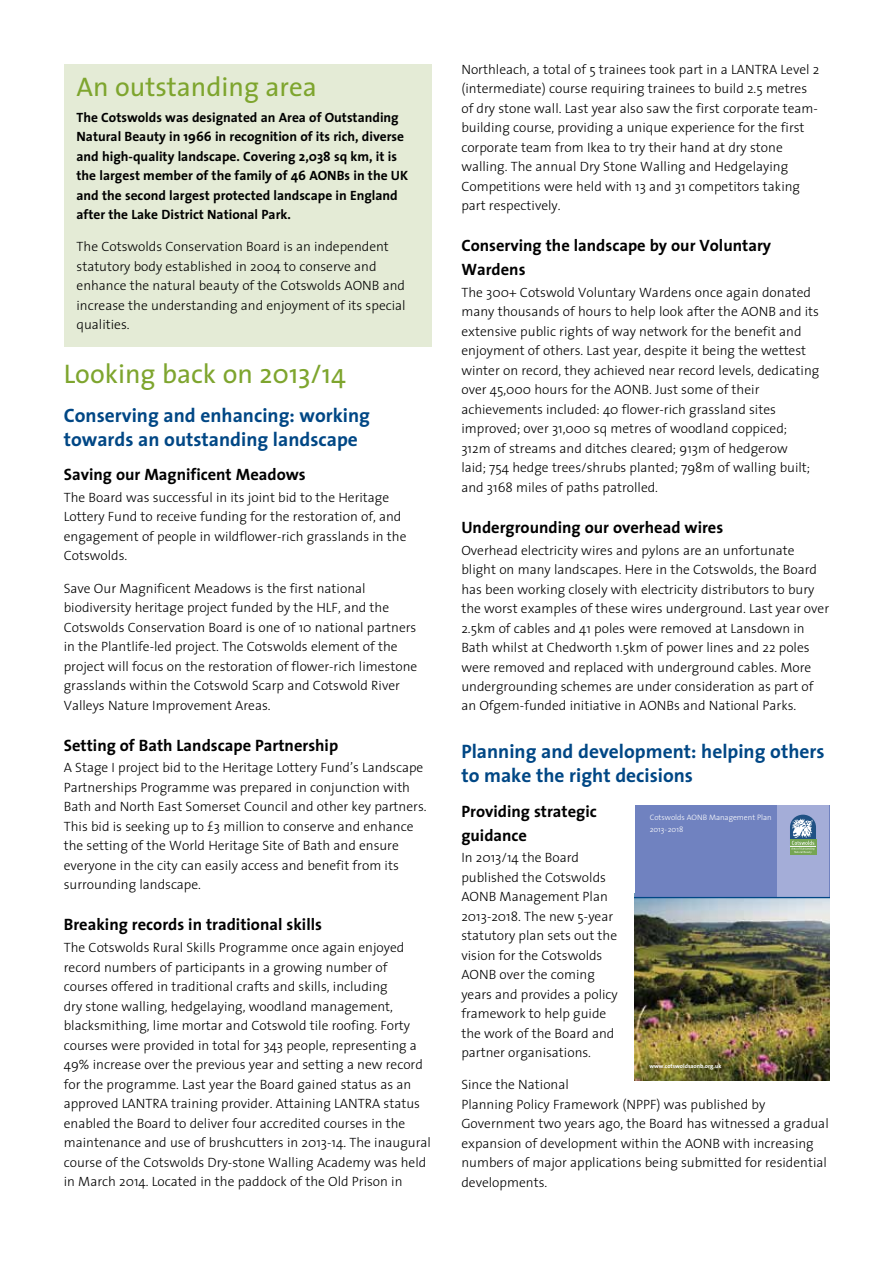
<style>
.page{position:relative;width:893px;height:1263px;background:#fff}
.page>*{position:absolute;margin:0;border:0;box-sizing:border-box;transform-origin:0 0}
.t1{font:27px "The Sans";color:#7ea52e}
.t2{font:700 19.5px/24px "The Sans";color:#004785}
.t3{font:700 16.5px/24px "The Sans";color:#000}
.t4{font:300 13.5px/19.5px "The Sans";color:#000}
.t5{font:700 13.5px/19.5px "The Sans";color:#000}
.t6{font:300 7.8px/11.4px "The Sans";color:#fff}
.t7{font:700 5.85px "The Sans";color:#fff}
</style>
<div class="page">
<div style="left:64px;top:64px;width:368px;height:283px;background:#e4ebd6"></div>
<img style="left:635px;top:898px;width:194px;height:182px">
<div style="left:635px;top:805px;width:194px;height:92px;background:#7082c0"></div>
<div style="left:777px;top:805px;width:52px;height:92px;background:#a4add8"></div>
<hr style="left:635px;top:897px;width:194px;height:1px;background:#004785">
<div style="left:790px;top:839px;width:26px;height:15px;background:#75a553"></div>
<svg style="left:790px;top:815px;width:26px;height:38px"></svg>
<h1 class="t1" style="left:77px;top:64px;width:242px">An outstanding area</h1>
<p class="t5" style="left:77px;top:107px;width:333px">The Cotswolds was designated an Area of Outstanding Natural Beauty in 1966 in recognition of its rich, diverse and high-quality landscape. Covering 2,038 sq km, it is the largest member of the family of 46 AONBs in the UK and the second largest protected landscape in England after the Lake District National Park.</p>
<p class="t4" style="left:77px;top:237px;width:331px">The Cotswolds Conservation Board is an independent statutory body established in 2004 to conserve and enhance the natural beauty of the Cotswolds AONB and increase the understanding and enjoyment of its special qualities.</p>
<h1 class="t1" style="left:64px;top:351px;width:283px">Looking back on 2013/14</h1>
<h2 class="t2" style="left:64px;top:403px;width:308px">Conserving and enhancing: working towards an outstanding landscape</h2>
<p class="t3" style="left:64px;top:462px;width:244px">Saving our Magnificent Meadows</p>
<p class="t4" style="left:64px;top:487px;width:344px">The Board was successful in its joint bid to the Heritage Lottery Fund to receive funding for the restoration of, and engagement of people in wildflower-rich grasslands in the Cotswolds.</p>
<p class="t4" style="left:64px;top:578px;width:355px">Save Our Magnificent Meadows is the first national biodiversity heritage project funded by the HLF, and the Cotswolds Conservation Board is one of 10 national partners in the Plantlife-led project. The Cotswolds element of the project will focus on the restoration of flower-rich limestone grasslands within the Cotswold Scarp and Cotswold River Valleys Nature Improvement Areas.</p>
<p class="t3" style="left:64px;top:733px;width:276px">Setting of Bath Landscape Partnership</p>
<p class="t4" style="left:64px;top:758px;width:364px">A Stage I project bid to the Heritage Lottery Fund’s Landscape Partnerships Programme was prepared in conjunction with Bath and North East Somerset Council and other key partners.<br>This bid is seeking up to £3 million to conserve and enhance the setting of the World Heritage Site of Bath and ensure everyone in the city can easily access and benefit from its surrounding landscape.</p>
<p class="t3" style="left:64px;top:912px;width:260px">Breaking records in traditional skills</p>
<p class="t4" style="left:64px;top:937px;width:369px">The Cotswolds Rural Skills Programme once again enjoyed record numbers of participants in a growing number of courses offered in traditional crafts and skills, including<br>dry stone walling, hedgelaying, woodland management, blacksmithing, lime mortar and Cotswold tile roofing. Forty courses were provided in total for 343 people, representing a 49% increase over the previous year and setting a new record for the programme. Last year the Board gained status as an approved LANTRA training provider. Attaining LANTRA status enabled the Board to deliver four accredited courses in the maintenance and use of brushcutters in 2013-14. The inaugural course of the Cotswolds Dry-stone Walling Academy was held in March 2014. Located in the paddock of the Old Prison in</p>
<p class="t4" style="left:461px;top:59px;width:359px">Northleach, a total of 5 trainees took part in a LANTRA Level 2 (intermediate) course requiring trainees to build 2.5 metres of dry stone wall. Last year also saw the first corporate team&shy;building course, providing a unique experience for the first corporate team from Ikea to try their hand at dry stone walling. The annual Dry Stone Walling and Hedgelaying Competitions were held with 13 and 31 competitors taking part respectively.</p>
<p class="t3" style="left:461px;top:233px;width:311px">Conserving the landscape by our Voluntary<br>Wardens</p>
<p class="t4" style="left:461px;top:282px;width:359px">The 300+ Cotswold Voluntary Wardens once again donated many thousands of hours to help look after the AONB and its extensive public rights of way network for the benefit and enjoyment of others. Last year, despite it being the wettest winter on record, they achieved near record levels, dedicating over 45,000 hours for the AONB. Just some of their achievements included: 40 flower-rich grassland sites improved; over 31,000 sq metres of woodland coppiced; 312m of streams and ditches cleared; 913m of hedgerow<br>laid; 754 hedge trees/shrubs planted; 798m of walling built; and 3168 miles of paths patrolled.</p>
<p class="t3" style="left:461px;top:515px;width:263px">Undergrounding our overhead wires</p>
<p class="t4" style="left:461px;top:540px;width:369px">Overhead electricity wires and pylons are an unfortunate blight on many landscapes. Here in the Cotswolds, the Board has been working closely with electricity distributors to bury the worst examples of these wires underground. Last year over 2.5km of cables and 41 poles were removed at Lansdown in Bath whilst at Chedworth 1.5km of power lines and 22 poles were removed and replaced with underground cables. More undergrounding schemes are under consideration as part of an Ofgem-funded initiative in AONBs and National Parks.</p>
<h2 class="t2" style="left:461px;top:739px;width:365px">Planning and development: helping others to make the right decisions</h2>
<p class="t3" style="left:461px;top:798px;width:137px">Providing strategic guidance</p>
<p class="t4" style="left:461px;top:847px;width:158px">In 2013/14 the Board published the Cotswolds<br>AONB Management Plan<br>2013-2018. The new 5-year statutory plan sets out the vision for the Cotswolds<br>AONB over the coming years and provides a policy framework to help guide the work of the Board and partner organisations.</p>
<p class="t4" style="left:461px;top:1075px;width:369px">Since the National<br>Planning Policy Framework (NPPF) was published by Government two years ago, the Board has witnessed a gradual expansion of development within the AONB with increasing numbers of major applications being submitted for residential developments.</p>
<p class="t6" style="left:650px;top:812px;width:124px">Cotswolds AONB Management Plan<br>2013-2018</p>
<p class="t7" style="left:649px;top:1061px;width:74px">www.cotswoldsaonb.org.uk</p>
</div>
